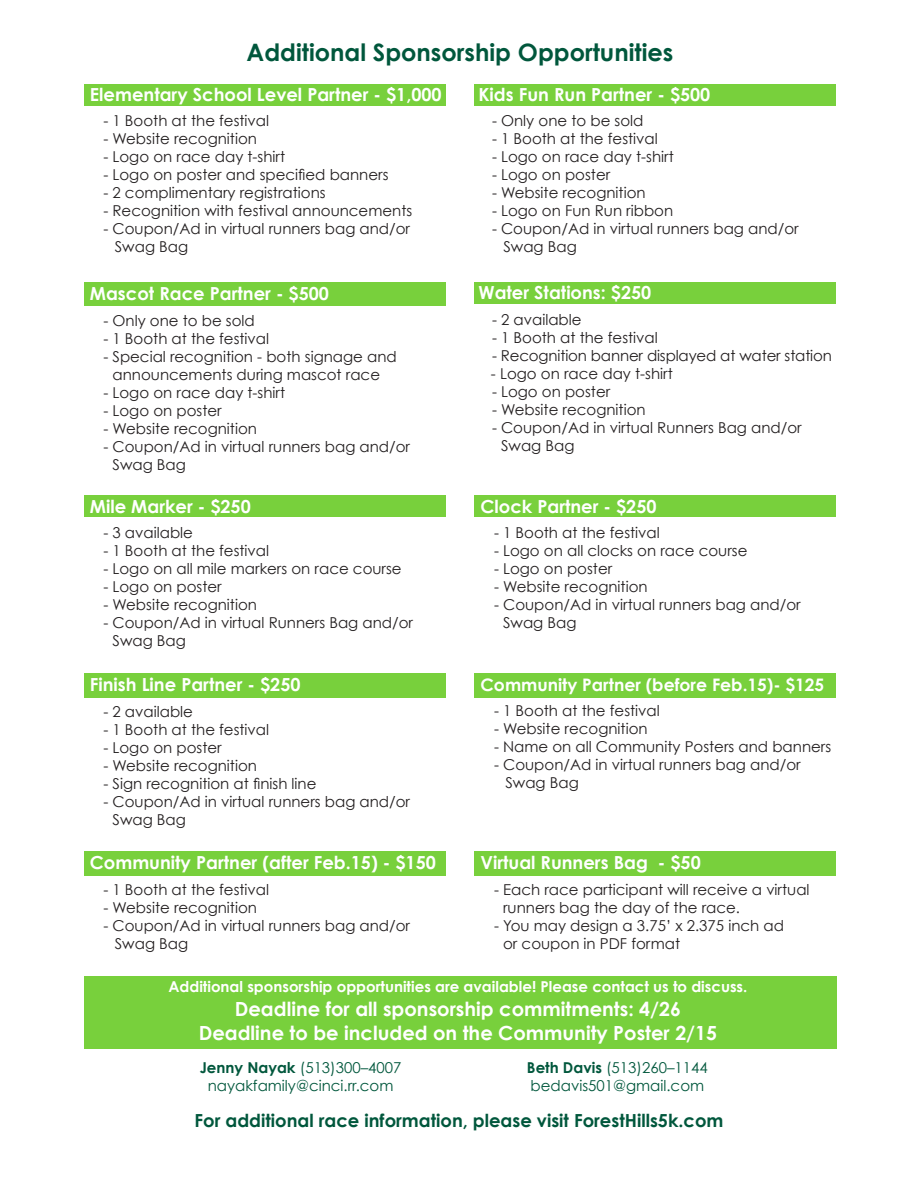
<style>
.page{position:relative;width:918px;height:1188px;background:#fff}
.page>*{position:absolute;margin:0;border:0;box-sizing:border-box;transform-origin:0 0}
.t1{font:700 24px "Century Gothic";color:#00573c}
.t2{font:700 19.5px/24px "Century Gothic";color:#fff;text-align:center}
.t3{font:700 18px "Century Gothic";color:#fff}
.t4{font:700 18px "Century Gothic";color:#00573c}
.t5{font:700 17.25px "Century Gothic";color:#fff}
.t6{font:15px/18px "Century Gothic";color:#231f20}
.t7{font:15px "Century Gothic";color:#00573c}
.t8{font:700 15px "Century Gothic";color:#fff}
.s1{font-weight:700}
</style>
<div class="page">
<div style="left:84px;top:84px;width:362px;height:21px;background:#78d03c"></div>
<div style="left:474px;top:84px;width:362px;height:21px;background:#78d03c"></div>
<div style="left:84px;top:282px;width:362px;height:24px;background:#78d03c"></div>
<div style="left:84px;top:495px;width:362px;height:21px;background:#78d03c"></div>
<div style="left:84px;top:851px;width:362px;height:24px;background:#78d03c"></div>
<div style="left:475px;top:673px;width:361px;height:24px;background:#78d03c"></div>
<div style="left:475px;top:851px;width:361px;height:24px;background:#78d03c"></div>
<div style="left:84px;top:673px;width:362px;height:24px;background:#78d03c"></div>
<div style="left:84px;top:976px;width:752px;height:72px;background:#78d03c"></div>
<div style="left:475px;top:495px;width:361px;height:21px;background:#78d03c"></div>
<div style="left:475px;top:282px;width:361px;height:22px;background:#78d03c"></div>
<p class="t1" style="left:247px;top:37px;width:428px">Additional Sponsorship Opportunities</p>
<p class="t3" style="left:90px;top:83px;width:353px">Elementary School Level Partner - $1,000</p>
<p class="t6" style="left:103px;top:112px;width:167px">- 1 Booth at the festival</p>
<p class="t6" style="left:103px;top:130px;width:155px">- Website recognition</p>
<p class="t6" style="left:103px;top:148px;width:183px">- Logo on race day t-shirt</p>
<p class="t6" style="left:103px;top:166px;width:287px">- Logo on poster and specified banners</p>
<p class="t6" style="left:103px;top:184px;width:224px">- 2 complimentary registrations</p>
<p class="t6" style="left:103px;top:202px;width:310px">- Recognition with festival announcements</p>
<p class="t6" style="left:115px;top:220px;width:297px;text-indent:-11px">- Coupon/Ad in virtual runners bag and/or<br>Swag Bag</p>
<p class="t3" style="left:90px;top:282px;width:241px">Mascot Race Partner - $500</p>
<p class="t6" style="left:103px;top:311px;width:153px">- Only one to be sold</p>
<p class="t6" style="left:103px;top:329px;width:167px">- 1 Booth at the festival</p>
<p class="t6" style="left:103px;top:347px;width:295px;text-align:center">- Special recognition - both signage and announcements during mascot race</p>
<p class="t6" style="left:103px;top:383px;width:183px">- Logo on race day t-shirt</p>
<p class="t6" style="left:103px;top:401px;width:120px">- Logo on poster</p>
<p class="t6" style="left:103px;top:419px;width:155px">- Website recognition</p>
<p class="t6" style="left:113px;top:437px;width:299px;text-indent:-9px">- Coupon/Ad in virtual runners bag and/or<br>Swag Bag</p>
<p class="t3" style="left:90px;top:495px;width:162px">Mile Marker - $250</p>
<p class="t6" style="left:103px;top:523px;width:91px">- 3 available</p>
<p class="t6" style="left:103px;top:541px;width:167px">- 1 Booth at the festival</p>
<p class="t6" style="left:103px;top:559px;width:300px">- Logo on all mile markers on race course</p>
<p class="t6" style="left:103px;top:577px;width:120px">- Logo on poster</p>
<p class="t6" style="left:103px;top:595px;width:155px">- Website recognition</p>
<p class="t6" style="left:113px;top:613px;width:302px;text-indent:-9px">- Coupon/Ad in virtual Runners Bag and/or<br>Swag Bag</p>
<p class="t3" style="left:478px;top:83px;width:233px">Kids Fun Run Partner - $500</p>
<p class="t6" style="left:492px;top:112px;width:153px">- Only one to be sold</p>
<p class="t6" style="left:492px;top:130px;width:167px">- 1 Booth at the festival</p>
<p class="t6" style="left:492px;top:148px;width:183px">- Logo on race day t-shirt</p>
<p class="t6" style="left:492px;top:166px;width:120px">- Logo on poster</p>
<p class="t6" style="left:492px;top:184px;width:155px">- Website recognition</p>
<p class="t6" style="left:492px;top:202px;width:183px">- Logo on Fun Run ribbon</p>
<p class="t6" style="left:503px;top:220px;width:297px;text-indent:-11px">- Coupon/Ad in virtual runners bag and/or<br>Swag Bag</p>
<p class="t3" style="left:478px;top:281px;width:174px">Water Stations: $250</p>
<p class="t6" style="left:492px;top:310px;width:91px">- 2 available</p>
<p class="t6" style="left:492px;top:328px;width:167px">- 1 Booth at the festival</p>
<p class="t6" style="left:492px;top:346px;width:341px">- Recognition banner displayed at water station</p>
<p class="t6" style="left:491px;top:364px;width:183px">- Logo on race day t-shirt</p>
<p class="t6" style="left:492px;top:382px;width:120px">- Logo on poster</p>
<p class="t6" style="left:492px;top:400px;width:155px">- Website recognition</p>
<p class="t6" style="left:501px;top:418px;width:302px;text-indent:-9px">- Coupon/Ad in virtual Runners Bag and/or<br>Swag Bag</p>
<p class="t3" style="left:481px;top:495px;width:178px">Clock Partner - $250</p>
<p class="t6" style="left:494px;top:523px;width:167px">- 1 Booth at the festival</p>
<p class="t6" style="left:494px;top:541px;width:255px">- Logo on all clocks on race course</p>
<p class="t6" style="left:494px;top:559px;width:120px">- Logo on poster</p>
<p class="t6" style="left:494px;top:577px;width:155px">- Website recognition</p>
<p class="t6" style="left:503px;top:595px;width:299px;text-indent:-9px">- Coupon/Ad in virtual runners bag and/or<br>Swag Bag</p>
<p class="t3" style="left:90px;top:673px;width:212px">Finish Line Partner - $250</p>
<p class="t6" style="left:103px;top:702px;width:91px">- 2 available</p>
<p class="t6" style="left:103px;top:720px;width:167px">- 1 Booth at the festival</p>
<p class="t6" style="left:103px;top:738px;width:120px">- Logo on poster</p>
<p class="t6" style="left:103px;top:756px;width:155px">- Website recognition</p>
<p class="t6" style="left:103px;top:774px;width:215px">- Sign recognition at finish line</p>
<p class="t6" style="left:113px;top:792px;width:299px;text-indent:-9px">- Coupon/Ad in virtual runners bag and/or<br>Swag Bag</p>
<p class="t3" style="left:90px;top:851px;width:347px">Community Partner (after Feb.15) - $150</p>
<p class="t6" style="left:103px;top:880px;width:167px">- 1 Booth at the festival</p>
<p class="t6" style="left:103px;top:898px;width:155px">- Website recognition</p>
<p class="t6" style="left:115px;top:916px;width:297px;text-indent:-11px">- Coupon/Ad in virtual runners bag and/or<br>Swag Bag</p>
<p class="t5" style="left:481px;top:674px;width:345px">Community Partner (before Feb.15)- $125</p>
<p class="t6" style="left:494px;top:702px;width:167px">- 1 Booth at the festival</p>
<p class="t6" style="left:494px;top:720px;width:155px">- Website recognition</p>
<p class="t6" style="left:494px;top:738px;width:339px">- Name on all Community Posters and banners</p>
<p class="t6" style="left:505px;top:756px;width:297px;text-indent:-11px">- Coupon/Ad in virtual runners bag and/or<br>Swag Bag</p>
<p class="t3" style="left:481px;top:851px;width:222px">Virtual Runners Bag - $50</p>
<p class="t6" style="left:503px;top:880px;width:308px;text-indent:-9px">- Each race participant will receive a virtual runners bag the day of the race.</p>
<p class="t6" style="left:503px;top:916px;width:282px;text-indent:-9px">- You may design a 3.75’ x 2.375 inch ad or coupon in PDF format</p>
<p class="t8" style="left:168px;top:978px;width:580px">Additional sponsorship opportunities are available! Please contact us to discuss.</p>
<p class="t2" style="left:199px;top:997px;width:520px">Deadline for all sponsorship commitments: 4/26<br>Deadline to be included on the Community Poster 2/15</p>
<p class="t7" style="left:200px;top:1059px;width:203px"><span class="s1">Jenny Nayak</span> (513)300–4007</p>
<p class="t7" style="left:208px;top:1077px;width:187px">nayakfamily@cinci.rr.com</p>
<p class="t7" style="left:527px;top:1059px;width:182px"><span class="s1">Beth Davis</span> (513)260–1144</p>
<p class="t7" style="left:531px;top:1077px;width:175px">bedavis501@gmail.com</p>
<p class="t4" style="left:195px;top:1109px;width:530px">For additional race information, please visit ForestHills5k.com</p>
</div>
